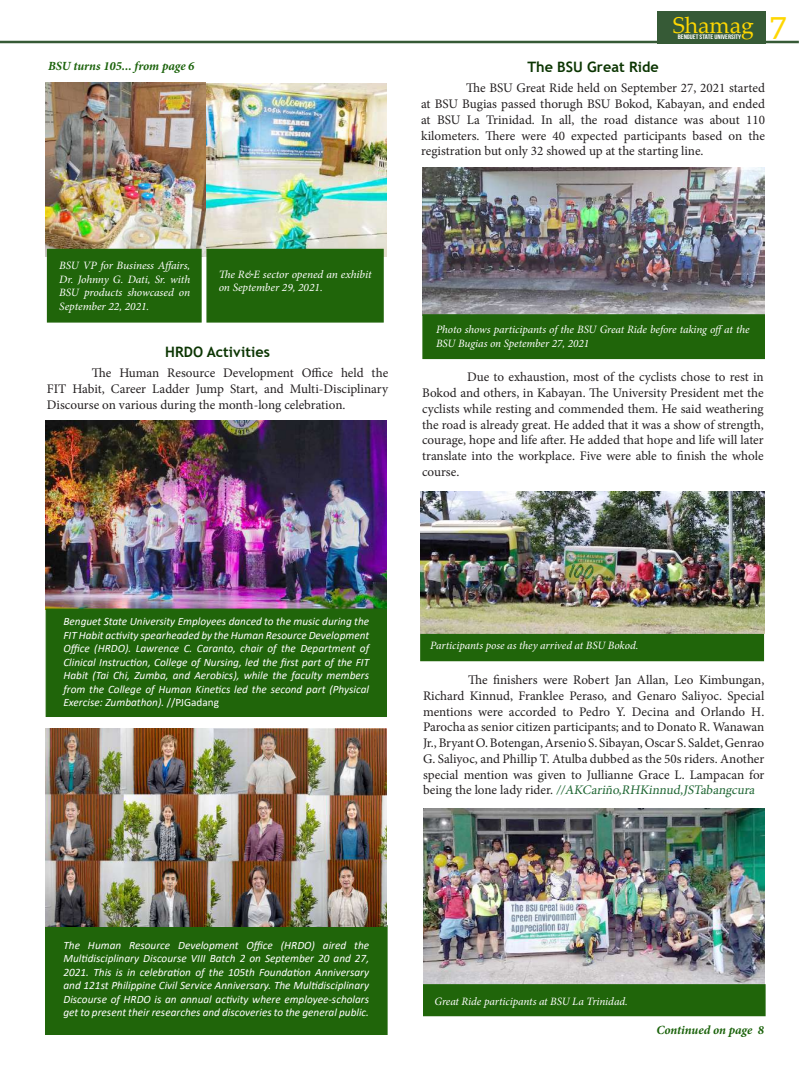
<style>
.page{position:relative;width:810px;height:1080px;background:#fff}
.page>*{position:absolute;margin:0;border:0;box-sizing:border-box;transform-origin:0 0}
.t1{font:30.5px "Aleo";color:#fed702}
.t2{font:22.88px "Palatino Linotype";color:#fed702}
.t3{font:700 14.38px "Trebuchet MS";color:#0b3502}
.t4{font:13.12px/15.8px "Minion Pro";letter-spacing:-.005em;color:#231f20;text-align:justify}
.t5{font:italic 700 12.5px "Minion Pro";color:#1a620a}
.t6{font:italic 11.25px/13.5px "Calibri";color:#fff;text-align:justify}
.t7{font:italic 11.25px/13.5px "Minion Pro";letter-spacing:-.005em;color:#fff}
.t8{font:6.5px "Bebas Neue";color:#fff;scale:1.18 1}
.s1{font-style:normal}
.s2{font-style:italic;color:#1f6633}
</style>
<div class="page">
<hr style="left:0;top:41px;width:799px;height:2px;background:#365a36">
<div style="left:658px;top:11px;width:108px;height:32px;background:#365a36"></div>
<img style="left:205px;top:83px;width:182px;height:173px">
<img style="left:45px;top:82px;width:160px;height:174px">
<div style="left:47px;top:249px;width:155px;height:74px;background:#20650a;border:1px solid #20650a"></div>
<div style="left:45px;top:925px;width:343px;height:110px;background:#20650a;border:1px solid #20650a"></div>
<img style="left:46px;top:728px;width:341px;height:198px">
<img style="left:46px;top:421px;width:341px;height:188px">
<div style="left:46px;top:609px;width:341px;height:108px;background:#20650a"></div>
<img style="left:423px;top:808px;width:342px;height:176px">
<div style="left:206px;top:249px;width:178px;height:74px;background:#20650a;border:1px solid #20650a"></div>
<img style="left:422px;top:168px;width:343px;height:146px">
<img style="left:420px;top:492px;width:344px;height:142px">
<div style="left:422px;top:314px;width:343px;height:45px;background:#20650a;border:1px solid #20650a"></div>
<div style="left:420px;top:634px;width:344px;height:27px;background:#20650a"></div>
<div style="left:423px;top:984px;width:343px;height:32px;background:#20650a;border:1px solid #20650a"></div>
<p class="t5" style="left:48px;top:57px;width:148px">BSU turns 105... from page 6</p>
<h2 class="t2" style="left:673px;top:9px;width:83px">Shamag</h2>
<p class="t8" style="left:678px;top:33px;width:55px">BENGUET STATE UNIVERSITY</p>
<h1 class="t1" style="left:770px;top:11px;width:18px">7</h1>
<p class="t3" style="left:527px;top:57px;width:133px">The BSU Great Ride</p>
<p class="t4" style="left:421px;top:80px;width:345px;text-indent:45px">The BSU Great Ride held on September 27, 2021 started at BSU Bugias passed thorugh BSU Bokod, Kabayan, and ended at BSU La Trinidad. In all, the road distance was about 110 kilometers. There were 40 expected participants based on the registration but only 32 showed up at the starting line.</p>
<p class="t7" style="left:59px;top:259px;width:132px;text-align:justify">BSU VP for Business Affairs, Dr. Johnny G. Dati, Sr. with BSU products showcased on September 22, 2021.</p>
<p class="t7" style="left:219px;top:267px;width:154px">The R&amp;E sector opened an exhibit on September 29, 2021.</p>
<p class="t3" style="left:165px;top:343px;width:106px">HRDO Activities</p>
<p class="t4" style="left:47px;top:365px;width:343px;text-indent:45px">The Human Resource Development Office held the FIT Habit, Career Ladder Jump Start, and Multi-Disciplinary Discourse on various during the month-long celebration.</p>
<p class="t7" style="left:436px;top:323px;width:315px">Photo shows participants of the BSU Great Ride before taking offat the<br>BSU Bugias on Spetember 27, 2021</p>
<p class="t4" style="left:422px;top:369px;width:343px;text-indent:45px">Due to exhaustion, most of the cyclists chose to rest in Bokod and others, in Kabayan. The University President met the cyclists while resting and commended them. He said weathering the road is already great. He added that it was a show of strength, courage, hope and life after. He added that hope and life will later translate into the workplace. Five were able to finish the whole course.</p>
<p class="t6" style="left:63px;top:614px;width:307px">Benguet State University Employees danced to the music during the FIT Habit activity spearheaded by the Human Resource Development Office (HRDO). Lawrence C. Caranto, chair of the Department of Clinical Instruction, College of Nursing, led the first part of the FIT Habit (Tai Chi, Zumba, and Aerobics), while the faculty members from the College of Human Kinetics led the second part (Physical Exercise: Zumbathon). <span class="s1">//PJGadang</span></p>
<p class="t7" style="left:430px;top:639px;width:210px">Participants pose as they arrived at BSU Bokod.</p>
<p class="t4" style="left:423px;top:672px;width:343px;text-indent:45px">The finishers were Robert Jan Allan, Leo Kimbungan, Richard Kinnud, Franklee Peraso, and Genaro Saliyoc. Special mentions were accorded to Pedro Y. Decina and Orlando H.<br>Parocha as senior citizen participants; and to Donato R. Wanawan Jr., Bryant O. Botengan, Arsenio S. Sibayan, Oscar S. Saldet, Genrao G. Saliyoc, and Phillip T. Atulba dubbed as the 50s riders. Another special mention was given to Jullianne Grace L. Lampacan for b e i n g t h e l o n e l a d y r i d e r. <span class="s2">//AKCariño,RHKinnud,JSTabangcura</span></p>
<p class="t6" style="left:63px;top:938px;width:307px">The Human Resource Development Office (HRDO) aired the Multidisciplinary Discourse VIII Batch 2 on September 20 and 27, 2021. This is in celebration of the 105th Foundation Anniversary and 121st Philippine Civil Service Anniversary. The Multidisciplinary Discourse of HRDO is an annual activity where employee-scholars get to present their researches and discoveries to the general public.</p>
<p class="t7" style="left:435px;top:995px;width:195px">Great Ride participants at BSU La Trinidad.</p>
<p class="t5" style="left:656px;top:1021px;width:109px">Continued on page 8</p>
</div>
